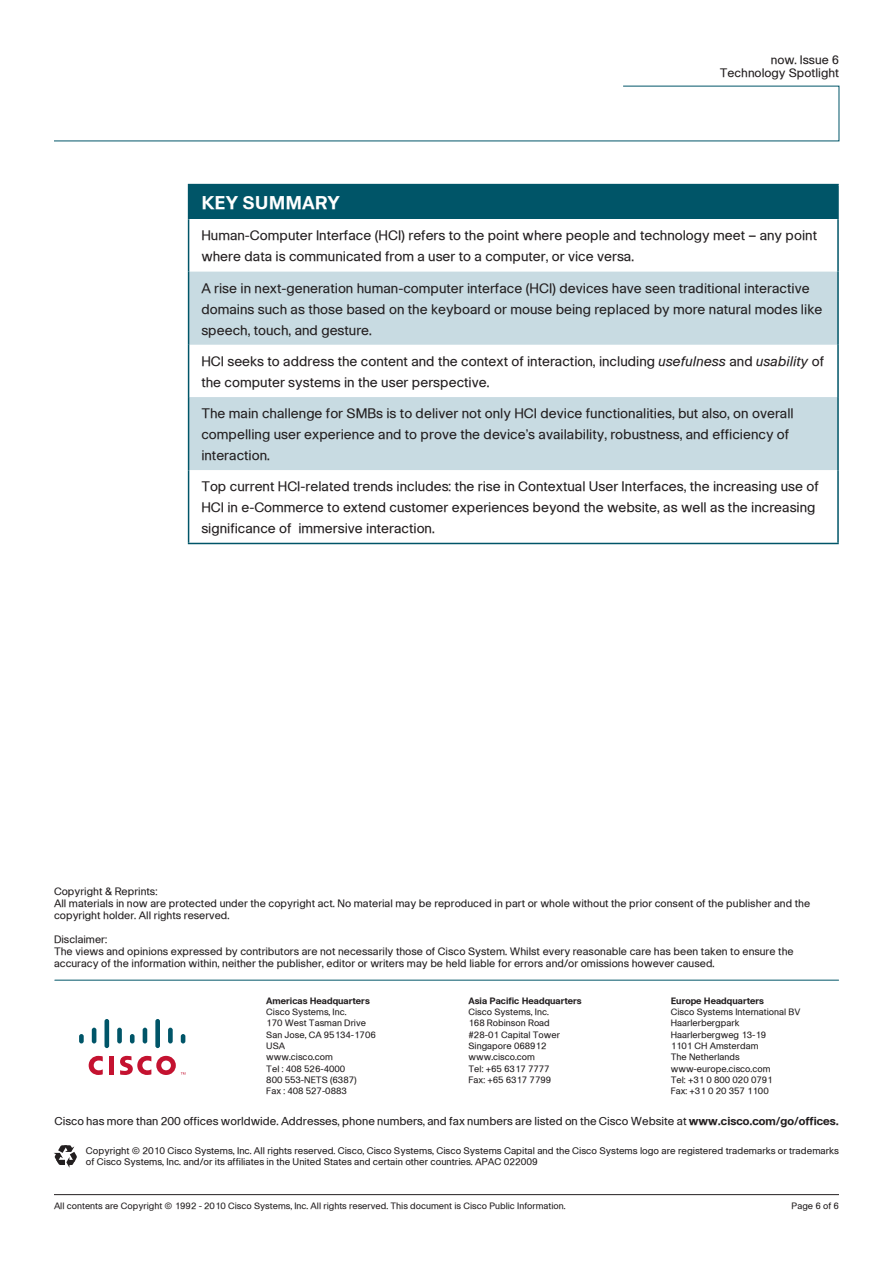
<style>
.page{position:relative;width:893px;height:1263px;background:#fff}
.page>*{position:absolute;margin:0;border:0;box-sizing:border-box;transform-origin:0 0}
.t1{font:18px "Ciscobold";color:#fff}
.t2{font:13.5px/21px "Ciscoregular";color:#231f20}
.t3{font:12px/13.5px "Ciscoregular";color:#231f20;text-align:right}
.t4{font:11.25px "Ciscoregular";color:#231f20}
.t5{font:10.5px/12px "Ciscoregular";color:#231f20}
.t6{font:9.45px/11.4px "Ciscoregular";color:#231f20}
.t7{font:9px/11.2px "Ciscoregular";color:#231f20}
.t8{font:9px "Ciscobold";color:#231f20}
.s1{font-family:"Ciscooblique"}
.s2{font-family:"Ciscobold"}
</style>
<div class="page">
<hr style="left:54px;top:1194px;width:785px;height:1px;background:#231f20">
<svg style="left:54px;top:86px;width:785px;height:55px"></svg>
<hr style="left:55px;top:980px;width:784px;height:1px;background:#005568">
<hr style="left:105px;top:1019px;width:4px;height:29px;background:#005568;border-radius:2px">
<div style="left:117px;top:1028px;width:5px;height:15px;background:#005568;border-radius:2px"></div>
<hr style="left:92px;top:1028px;width:4px;height:15px;background:#005568;border-radius:2px">
<div style="left:79px;top:1034px;width:5px;height:9px;background:#005568;border-radius:2px"></div>
<div style="left:130px;top:1034px;width:5px;height:9px;background:#005568;border-radius:2px"></div>
<svg style="left:181px;top:1034px;width:4px;height:9px"></svg>
<div style="left:168px;top:1028px;width:5px;height:15px;background:#005568;border-radius:2px"></div>
<hr style="left:143px;top:1028px;width:4px;height:15px;background:#005568;border-radius:2px">
<div style="left:155px;top:1019px;width:5px;height:29px;background:#005568;border-radius:2px"></div>
<div style="left:109px;top:1056px;width:5px;height:19px;background:#c41230"></div>
<svg style="left:89px;top:1056px;width:14px;height:19px"></svg>
<svg style="left:120px;top:1056px;width:65px;height:19px"></svg>
<svg style="left:54px;top:1145px;width:23px;height:23px"></svg>
<div style="left:189px;top:185px;width:649px;height:34px;background:#005568"></div>
<div style="left:189px;top:272px;width:648px;height:73px;background:#c8dbe2"></div>
<svg style="left:189px;top:345px;width:648px;height:198px"></svg>
<hr style="left:188px;top:184px;width:651px;height:1px;background:#005568">
<hr style="left:188px;top:185px;width:1px;height:34px;background:#005568">
<hr style="left:837px;top:185px;width:2px;height:34px;background:#005568">
<hr style="left:188px;top:219px;width:1px;height:53px;background:#005568">
<hr style="left:837px;top:219px;width:2px;height:53px;background:#005568">
<hr style="left:188px;top:272px;width:1px;height:73px;background:#005568">
<hr style="left:837px;top:272px;width:2px;height:73px;background:#005568">
<hr style="left:188px;top:345px;width:1px;height:52px;background:#005568">
<hr style="left:837px;top:345px;width:2px;height:52px;background:#005568">
<hr style="left:188px;top:397px;width:1px;height:73px;background:#005568">
<hr style="left:837px;top:397px;width:2px;height:73px;background:#005568">
<hr style="left:188px;top:470px;width:1px;height:73px;background:#005568">
<hr style="left:837px;top:470px;width:2px;height:73px;background:#005568">
<hr style="left:188px;top:543px;width:651px;height:1px;background:#005568">
<p class="t3" style="left:720px;top:52px;width:121px">now. Issue 6<br>Technology Spotlight</p>
<h1 class="t1" style="left:201px;top:192px;width:140px">KEY SUMMARY</h1>
<p class="t2" style="left:201px;top:225px;width:617px">Human-Computer Interface (HCI) refers to the point where people and technology meet – any point where data is communicated from a user to a computer, or vice versa.</p>
<p class="t2" style="left:201px;top:277px;width:622px">A rise in next-generation human-computer interface (HCI) devices have seen traditional interactive domains such as those based on the keyboard or mouse being replaced by more natural modes like speech, touch, and gesture.</p>
<p class="t2" style="left:201px;top:350px;width:624px">HCI seeks to address the content and the context of interaction, including <span class="s1">usefulness</span> and <span class="s1">usability</span> of the computer systems in the user perspective.</p>
<p class="t2" style="left:201px;top:403px;width:594px">The main challenge for SMBs is to deliver not only HCI device functionalities, but also, on overall compelling user experience and to prove the device’s availability, robustness, and efficiency of interaction.</p>
<p class="t2" style="left:201px;top:476px;width:619px">Top current HCI-related trends includes: the rise in Contextual User Interfaces, the increasing use of<br>HCI in e-Commerce to extend customer experiences beyond the website, as well as the increasing significance of immersive interaction.</p>
<p class="t5" style="left:54px;top:885px;width:758px">Copyright &amp; Reprints:<br>All materials in now are protected under the copyright act. No material may be reproduced in part or whole without the prior consent of the publisher and the copyright holder. All rights reserved.</p>
<p class="t5" style="left:54px;top:933px;width:741px">Disclaimer:<br>The views and opinions expressed by contributors are not necessarily those of Cisco System. Whilst every reasonable care has been taken to ensure the accuracy of the information within, neither the publisher, editor or writers may be held liable for errors and/or omissions however caused.</p>
<p class="t8" style="left:468px;top:995px;width:115px">Asia Pacific Headquarters</p>
<p class="t7" style="left:468px;top:1006px;width:93px">Cisco Systems, Inc.<br>168 Robinson Road #28-01 Capital Tower<br>Singapore 068912 www.cisco.com<br>Tel: +65 6317 7777<br>Fax: +65 6317 7799</p>
<p class="t8" style="left:671px;top:995px;width:95px">Europe Headquarters</p>
<p class="t7" style="left:671px;top:1006px;width:131px">Cisco Systems International BV<br>Haarlerbergpark<br>Haarlerbergweg 13-19<br>1101 CH Amsterdam<br>The Netherlands www-europe.cisco.com<br>Tel: +31 0 800 020 0791<br>Fax: +31 0 20 357 1100</p>
<p class="t4" style="left:54px;top:1114px;width:786px">Cisco has more than 200 offices worldwide. Addresses, phone numbers, and fax numbers are listed on the Cisco Website at <span class="s2">www.cisco.com/go/offices.</span></p>
<p class="t6" style="left:86px;top:1144px;width:754px">Copyright © 2010 Cisco Systems, Inc. All rights reserved. Cisco, Cisco Systems, Cisco Systems Capital and the Cisco Systems logo are registered trademarks or trademarks of Cisco Systems, Inc. and/or its affiliates in the United States and certain other countries. APAC 022009</p>
<p class="t8" style="left:266px;top:995px;width:105px">Americas Headquarters</p>
<p class="t7" style="left:266px;top:1006px;width:111px">Cisco Systems, Inc.<br>170 West Tasman Drive<br>San Jose, CA 95134-1706<br>USA<br>www.cisco.com<br>Tel : 408 526-4000<br>800 553-NETS (6387)<br>Fax : 408 527-0883</p>
<p class="t7" style="left:54px;top:1200px;width:513px">All contents are Copyright © 1992 - 2010 Cisco Systems, Inc. All rights reserved. This document is Cisco Public Information.</p>
<p class="t7" style="left:792px;top:1200px;width:49px">Page 6 of 6</p>
</div>
